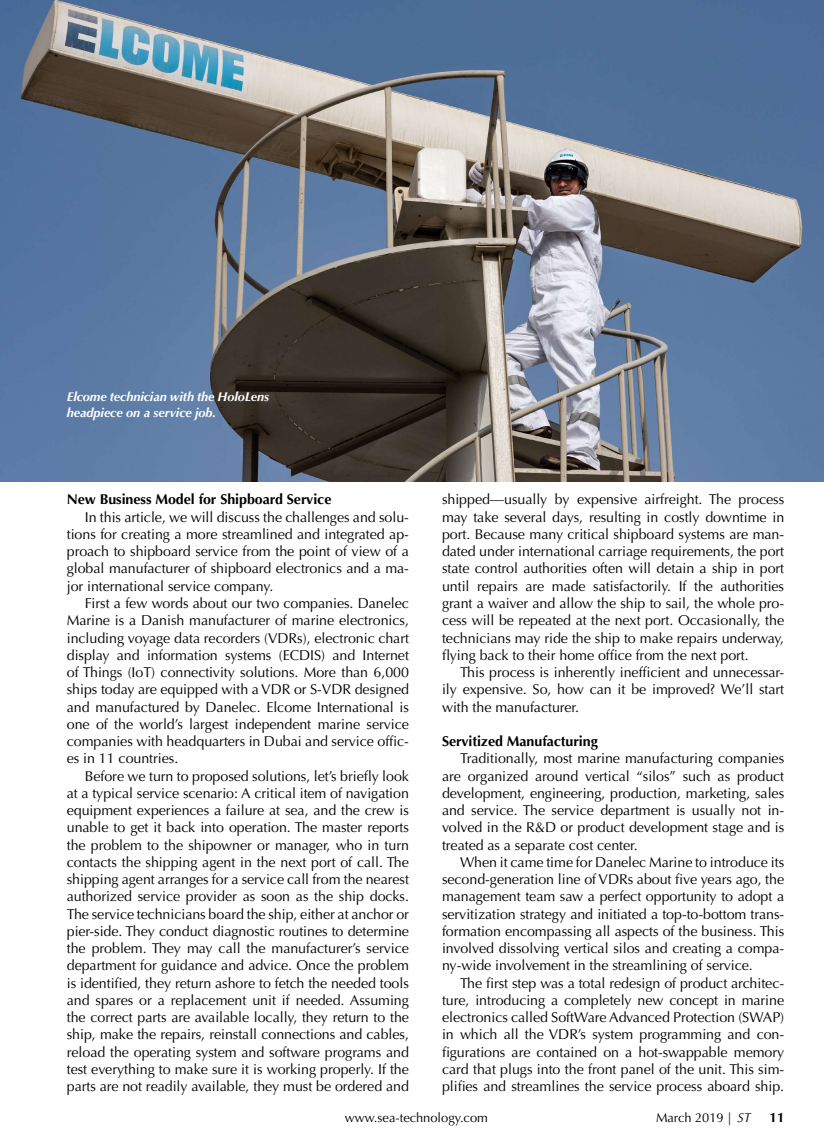
<style>
.page{position:relative;width:824px;height:1148px;background:#fff}
.page>*{position:absolute;margin:0;border:0;box-sizing:border-box;transform-origin:0 0}
.t1{font:14.25px "Optima LT Std";letter-spacing:-.005em;color:#000}
.t2{font:700 14.25px "Optima LT Std";letter-spacing:-.005em;color:#000}
.t3{font:700 13.5px "Optima LT Std";color:#000}
.t4{font:12.9px "Optima LT Std";color:#000}
.t5{font:italic 700 12.75px/15.8px "Optima LT Std";letter-spacing:-.005em;color:#fff}
.s1{font-style:italic}
</style>
<div class="page">
<img style="left:1px;top:0;width:823px;height:481px">
<p class="t5" style="left:67px;top:390px;width:204px">Elcome technician with the HoloLens headpiece on a service job.</p>
<p class="t2" style="left:67px;top:494px;width:266px">New Business Model for Shipboard Service</p>
<p class="t1" style="left:85px;top:511px;width:326px">In this article, we will discuss the challenges and solu-</p>
<p class="t1" style="left:67px;top:528px;width:344px">tions for creating a more streamlined and integrated ap-</p>
<p class="t1" style="left:67px;top:545px;width:344px">proach to shipboard service from the point of view of a</p>
<p class="t1" style="left:67px;top:563px;width:344px">global manufacturer of shipboard electronics and a ma-</p>
<p class="t1" style="left:67px;top:580px;width:208px">jor international service company.</p>
<p class="t1" style="left:85px;top:597px;width:325px">First a few words about our two companies. Danelec</p>
<p class="t1" style="left:67px;top:614px;width:344px">Marine is a Danish manufacturer of marine electronics,</p>
<p class="t1" style="left:67px;top:632px;width:344px">including voyage data recorders (VDRs), electronic chart</p>
<p class="t1" style="left:67px;top:649px;width:343px">display and information systems (ECDIS) and Internet</p>
<p class="t1" style="left:67px;top:666px;width:344px">of Things (IoT) connectivity solutions. More than 6,000</p>
<p class="t1" style="left:67px;top:683px;width:344px">ships today are equipped with a VDR or S-VDR designed</p>
<p class="t1" style="left:67px;top:701px;width:343px">and manufactured by Danelec. Elcome International is</p>
<p class="t1" style="left:67px;top:718px;width:343px">one of the world’s largest independent marine service</p>
<p class="t1" style="left:67px;top:735px;width:344px">companies with headquarters in Dubai and service offic-</p>
<p class="t1" style="left:67px;top:752px;width:113px">es in 11 countries.</p>
<p class="t1" style="left:85px;top:770px;width:325px">Before we turn to proposed solutions, let’s briefly look</p>
<p class="t1" style="left:67px;top:787px;width:344px">at a typical service scenario: A critical item of navigation</p>
<p class="t1" style="left:67px;top:804px;width:343px">equipment experiences a failure at sea, and the crew is</p>
<p class="t1" style="left:67px;top:821px;width:343px">unable to get it back into operation. The master reports</p>
<p class="t1" style="left:67px;top:839px;width:344px">the problem to the shipowner or manager, who in turn</p>
<p class="t1" style="left:67px;top:856px;width:343px">contacts the shipping agent in the next port of call. The</p>
<p class="t1" style="left:67px;top:873px;width:343px">shipping agent arranges for a service call from the nearest</p>
<p class="t1" style="left:67px;top:890px;width:343px">authorized service provider as soon as the ship docks.</p>
<p class="t1" style="left:67px;top:908px;width:344px">The service technicians board the ship, either at anchor or</p>
<p class="t1" style="left:67px;top:925px;width:344px">pier-side. They conduct diagnostic routines to determine</p>
<p class="t1" style="left:67px;top:942px;width:344px">the problem. They may call the manufacturer’s service</p>
<p class="t1" style="left:67px;top:959px;width:343px">department for guidance and advice. Once the problem</p>
<p class="t1" style="left:67px;top:977px;width:343px">is identified, they return ashore to fetch the needed tools</p>
<p class="t1" style="left:67px;top:994px;width:343px">and spares or a replacement unit if needed. Assuming</p>
<p class="t1" style="left:67px;top:1011px;width:344px">the correct parts are available locally, they return to the</p>
<p class="t1" style="left:67px;top:1028px;width:344px">ship, make the repairs, reinstall connections and cables,</p>
<p class="t1" style="left:67px;top:1046px;width:343px">reload the operating system and software programs and</p>
<p class="t1" style="left:67px;top:1063px;width:343px">test everything to make sure it is working properly. If the</p>
<p class="t1" style="left:67px;top:1080px;width:343px">parts are not readily available, they must be ordered and</p>
<p class="t1" style="left:442px;top:494px;width:343px">shipped—usually by expensive airfreight. The process</p>
<p class="t1" style="left:442px;top:511px;width:344px">may take several days, resulting in costly downtime in</p>
<p class="t1" style="left:442px;top:528px;width:344px">port. Because many critical shipboard systems are man-</p>
<p class="t1" style="left:442px;top:545px;width:343px">dated under international carriage requirements, the port</p>
<p class="t1" style="left:442px;top:563px;width:343px">state control authorities often will detain a ship in port</p>
<p class="t1" style="left:442px;top:580px;width:343px">until repairs are made satisfactorily. If the authorities</p>
<p class="t1" style="left:442px;top:597px;width:344px">grant a waiver and allow the ship to sail, the whole pro-</p>
<p class="t1" style="left:442px;top:614px;width:344px">cess will be repeated at the next port. Occasionally, the</p>
<p class="t1" style="left:442px;top:632px;width:344px">technicians may ride the ship to make repairs underway,</p>
<p class="t1" style="left:442px;top:649px;width:308px">flying back to their home office from the next port.</p>
<p class="t1" style="left:460px;top:666px;width:326px">This process is inherently inefficient and unnecessar-</p>
<p class="t1" style="left:442px;top:683px;width:344px">ily expensive. So, how can it be improved? We’ll start</p>
<p class="t1" style="left:442px;top:701px;width:139px">with the manufacturer.</p>
<p class="t2" style="left:442px;top:735px;width:157px">Servitized Manufacturing</p>
<p class="t1" style="left:460px;top:752px;width:325px">Traditionally, most marine manufacturing companies</p>
<p class="t1" style="left:442px;top:770px;width:344px">are organized around vertical “silos” such as product</p>
<p class="t1" style="left:442px;top:787px;width:344px">development, engineering, production, marketing, sales</p>
<p class="t1" style="left:442px;top:804px;width:344px">and service. The service department is usually not in-</p>
<p class="t1" style="left:442px;top:821px;width:344px">volved in the R&amp;D or product development stage and is</p>
<p class="t1" style="left:442px;top:839px;width:197px">treated as a separate cost center.</p>
<p class="t1" style="left:460px;top:856px;width:325px">When it came time for Danelec Marine to introduce its</p>
<p class="t1" style="left:442px;top:873px;width:344px">second-generation line of VDRs about five years ago, the</p>
<p class="t1" style="left:442px;top:890px;width:344px">management team saw a perfect opportunity to adopt a</p>
<p class="t1" style="left:442px;top:908px;width:344px">servitization strategy and initiated a top-to-bottom trans-</p>
<p class="t1" style="left:442px;top:925px;width:343px">formation encompassing all aspects of the business. This</p>
<p class="t1" style="left:442px;top:942px;width:344px">involved dissolving vertical silos and creating a compa-</p>
<p class="t1" style="left:442px;top:959px;width:312px">ny-wide involvement in the streamlining of service.</p>
<p class="t1" style="left:460px;top:977px;width:326px">The first step was a total redesign of product architec-</p>
<p class="t1" style="left:442px;top:994px;width:344px">ture, introducing a completely new concept in marine</p>
<p class="t1" style="left:442px;top:1011px;width:344px">electronics called SoftWare Advanced Protection (SWAP)</p>
<p class="t1" style="left:442px;top:1028px;width:344px">in which all the VDR’s system programming and con-</p>
<p class="t1" style="left:442px;top:1046px;width:344px">figurations are contained on a hot-swappable memory</p>
<p class="t1" style="left:442px;top:1063px;width:344px">card that plugs into the front panel of the unit. This sim-</p>
<p class="t1" style="left:442px;top:1080px;width:343px">plifies and streamlines the service process aboard ship.</p>
<p class="t4" style="left:345px;top:1112px;width:145px">www.sea-technology.com</p>
<p class="t4" style="left:656px;top:1112px;width:96px">March 2019 | <span class="s1">ST</span></p>
<p class="t3" style="left:769px;top:1111px;width:17px">11</p>
</div>
